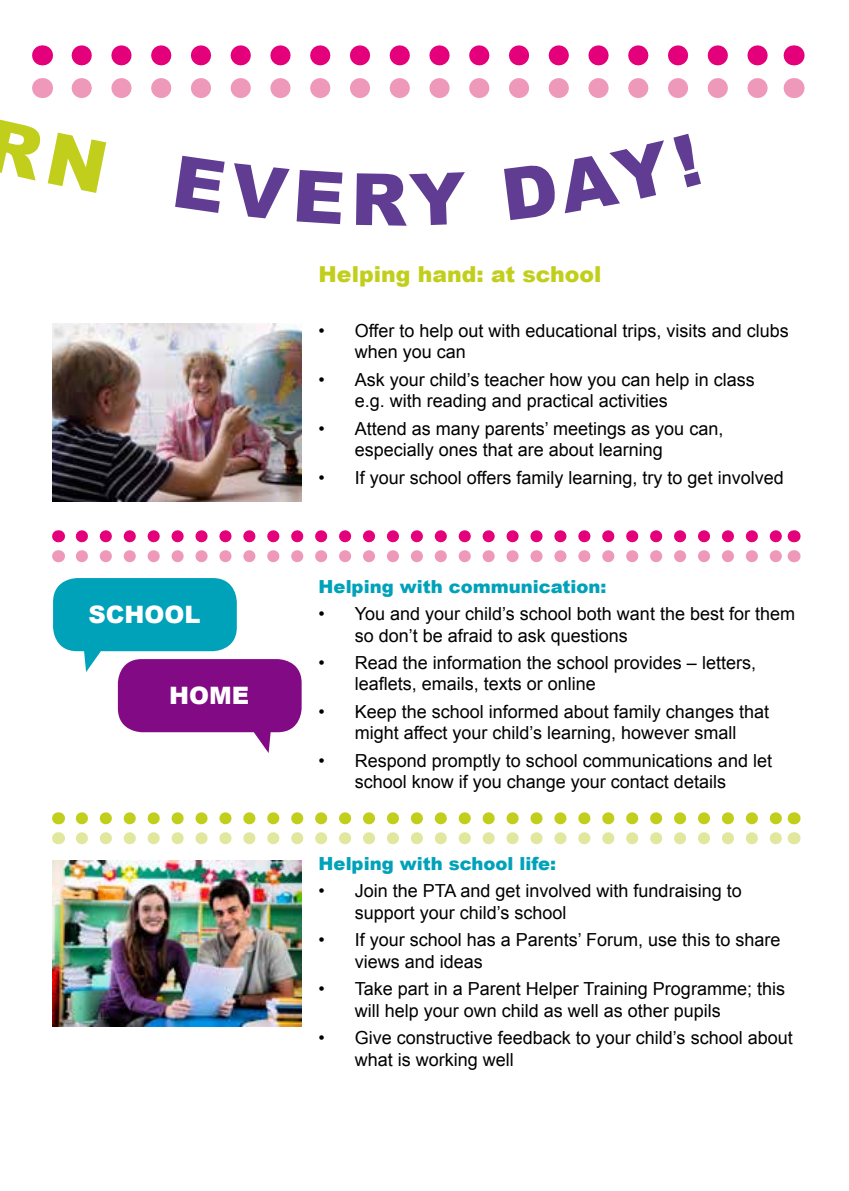
<style>
.page{position:relative;width:849px;height:1191px;background:#fff}
.page>*{position:absolute;margin:0;border:0;box-sizing:border-box;transform-origin:0 0}
.t1{font:900 24px "Arial";color:#fff}
.t2{font:900 22px "Arial";color:#c1cf1c}
.t3{font:18px/21.6px "Arial";color:#000}
.t4{font:900 18px "Arial";color:#00a2b9}
</style>
<div class="page">
<svg style="left:82px;top:45px;width:686px;height:20px"></svg>
<svg style="left:42px;top:45px;width:1px;height:20px"></svg>
<svg style="left:793px;top:45px;width:1px;height:20px"></svg>
<svg style="left:82px;top:78px;width:686px;height:20px"></svg>
<svg style="left:42px;top:78px;width:1px;height:20px"></svg>
<svg style="left:793px;top:78px;width:1px;height:20px"></svg>
<img style="left:52px;top:323px;width:249px;height:178px">
<img style="left:52px;top:861px;width:249px;height:165px">
<svg style="left:82px;top:530px;width:699px;height:12px"></svg>
<svg style="left:58px;top:530px;width:1px;height:12px"></svg>
<svg style="left:793px;top:530px;width:1px;height:12px"></svg>
<svg style="left:82px;top:550px;width:699px;height:12px"></svg>
<svg style="left:58px;top:550px;width:1px;height:12px"></svg>
<svg style="left:793px;top:550px;width:1px;height:12px"></svg>
<svg style="left:82px;top:812px;width:699px;height:12px"></svg>
<svg style="left:58px;top:812px;width:1px;height:12px"></svg>
<svg style="left:793px;top:812px;width:1px;height:12px"></svg>
<svg style="left:82px;top:832px;width:699px;height:12px"></svg>
<svg style="left:58px;top:832px;width:1px;height:12px"></svg>
<svg style="left:793px;top:832px;width:1px;height:12px"></svg>
<svg style="left:53px;top:578px;width:248px;height:175px"></svg>
<p class="t1" style="left:88px;top:597px;width:113px">SCHOOL</p>
<p class="t1" style="left:169px;top:678px;width:81px">HOME</p>
<p class="t2" style="left:318px;top:258px;width:284px">Helping hand: at school</p>
<p class="t3" style="left:354px;top:320px;width:435px;text-indent:-36px">• Offer to help out with educational trips, visits and clubs when you can</p>
<p class="t3" style="left:354px;top:369px;width:401px;text-indent:-36px">• Ask your child’s teacher how you can help in class e.g. with reading and practical activities</p>
<p class="t3" style="left:354px;top:418px;width:370px;text-indent:-36px">• Attend as many parents’ meetings as you can, especially ones that are about learning</p>
<p class="t3" style="left:318px;top:466px;width:466px">• If your school offers family learning, try to get involved</p>
<p class="t4" style="left:318px;top:573px;width:289px">Helping with communication:</p>
<p class="t3" style="left:354px;top:603px;width:442px;text-indent:-36px">• You and your child’s school both want the best for them so don’t be afraid to ask questions</p>
<p class="t3" style="left:354px;top:652px;width:403px;text-indent:-36px">• Read the information the school provides – letters, leaflets, emails, texts or online</p>
<p class="t3" style="left:318px;top:701px;width:452px;text-align:center">• Keep the school informed about family changes that might affect your child’s learning, however small</p>
<p class="t3" style="left:318px;top:749px;width:455px;text-align:center">• Respond promptly to school communications and let school know if you change your contact details</p>
<p class="t4" style="left:318px;top:850px;width:239px">Helping with school life:</p>
<p class="t3" style="left:354px;top:880px;width:388px;text-indent:-36px">• Join the PTA and get involved with fundraising to support your child’s school</p>
<p class="t3" style="left:354px;top:929px;width:427px;text-indent:-36px">• If your school has a Parents’ Forum, use this to share views and ideas</p>
<p class="t3" style="left:354px;top:978px;width:432px;text-indent:-36px">• Take part in a Parent Helper Training Programme; this will help your own child as well as other pupils</p>
<p class="t3" style="left:354px;top:1027px;width:439px;text-indent:-36px">• Give constructive feedback to your child’s school about what is working well</p>
</div>
